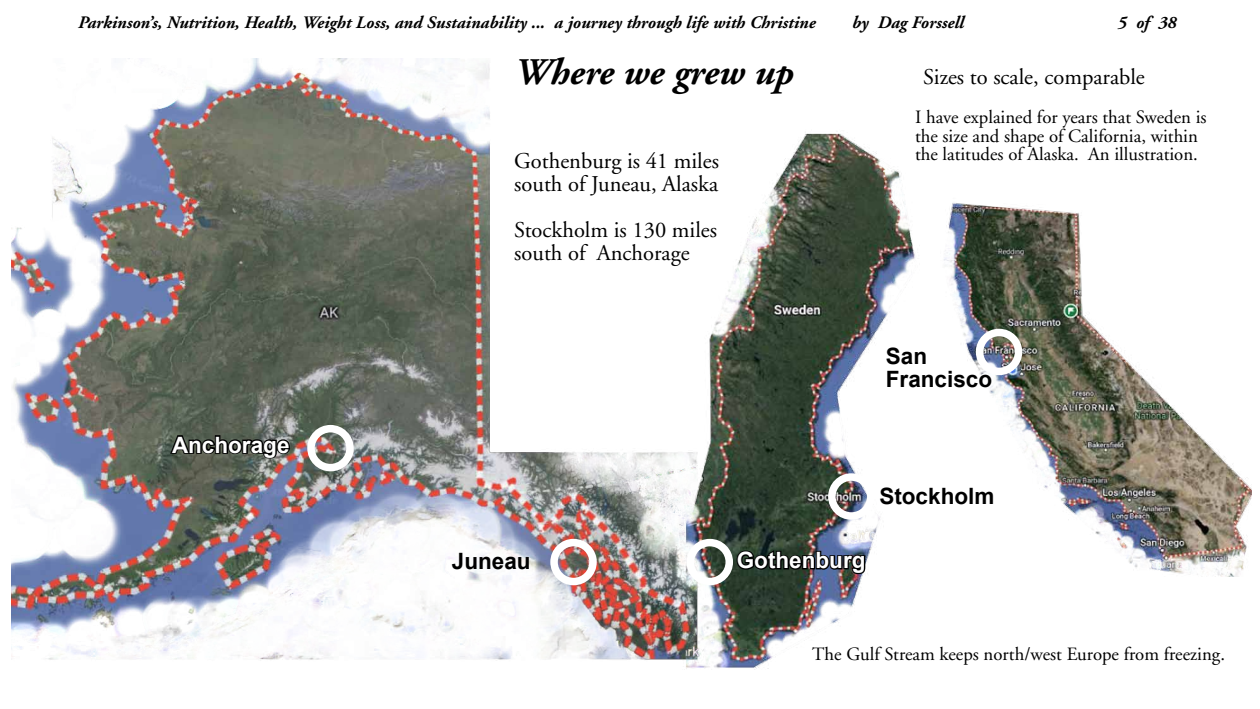
<style>
.page{position:relative;width:1260px;height:709px;background:#fff}
.page>*{position:absolute;margin:0;border:0;box-sizing:border-box;transform-origin:0 0}
.t1{font:italic 700 37.5px "Adobe Garamond";color:#000}
.t2{font:22.5px/22.5px "Adobe Garamond";color:#000}
.t3{font:700 22.5px/22.5px "Arial";color:#000}
.t4{font:700 22.5px "Arial";color:#fff}
.t5{font:18.75px/18.8px "Adobe Garamond";color:#000}
.t6{font:italic 700 17.5px "Adobe Garamond";color:#000}
</style>
<div class="page">
<img style="left:12px;top:58px;width:556px;height:602px">
<img style="left:568px;top:133px;width:347px;height:537px">
<img style="left:944px;top:203px;width:308px;height:374px">
<div style="left:687px;top:539px;width:46px;height:46px;border:8px solid #fff;border-radius:50%"></div>
<div style="left:550px;top:539px;width:47px;height:46px;border:8px solid #fff;border-radius:50%"></div>
<div style="left:307px;top:425px;width:47px;height:46px;border:8px solid #fff;border-radius:50%"></div>
<div style="left:828px;top:473px;width:47px;height:47px;border:8px solid #fff;border-radius:50%"></div>
<svg style="left:735px;top:548px;width:132px;height:28px"></svg>
<svg style="left:168px;top:433px;width:124px;height:27px"></svg>
<div style="left:976px;top:329px;width:46px;height:46px;border:8px solid #fff;border-radius:50%"></div>
<svg style="left:884px;top:345px;width:110px;height:45px"></svg>
<p class="t6" style="left:78px;top:13px;width:739px">Parkinson’s, Nutrition, Health, Weight Loss, and Sustainability ... a journey through life with Christine</p>
<p class="t6" style="left:852px;top:13px;width:113px">by Dag Forssell</p>
<p class="t6" style="left:1118px;top:13px;width:60px">5 of 38</p>
<h1 class="t1" style="left:514px;top:52px;width:281px">Where we grew up</h1>
<p class="t2" style="left:923px;top:66px;width:223px">Sizes to scale, comparable</p>
<p class="t4" style="left:172px;top:429px;width:119px">Anchorage</p>
<p class="t2" style="left:514px;top:151px;width:206px">Gothenburg is 41 miles south of Juneau, Alaska</p>
<p class="t2" style="left:514px;top:219px;width:204px">Stockholm is 130 miles south of Anchorage</p>
<p class="t5" style="left:915px;top:108px;width:293px">I have explained for years that Sweden is the size and shape of California, within the latitudes of Alaska. An illustration.</p>
<p class="t3" style="left:886px;top:345px;width:108px">San<br>Francisco</p>
<p class="t3" style="left:452px;top:550px;width:80px">Juneau</p>
<p class="t3" style="left:879px;top:485px;width:117px">Stockholm</p>
<p class="t4" style="left:737px;top:544px;width:130px">Gothenburg</p>
<p class="t5" style="left:812px;top:645px;width:414px">The Gulf Stream keeps north/west Europe from freezing.</p>
</div>
